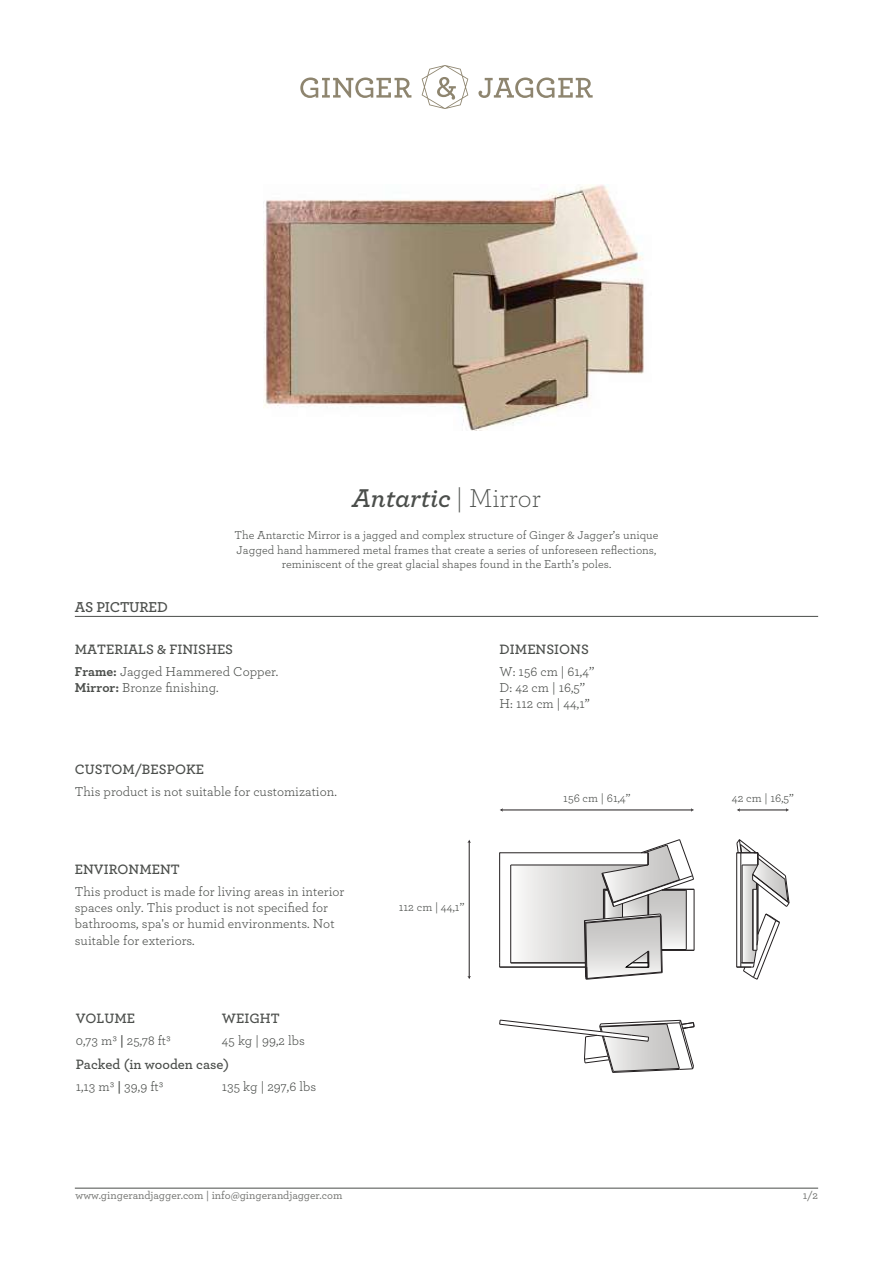
<style>
.page{position:relative;width:893px;height:1263px;background:#fff}
.page>*{position:absolute;margin:0;border:0;box-sizing:border-box;transform-origin:0 0}
.t1{font:italic 600 27px "Archer";letter-spacing:-.005em;color:#4b4e4b}
.t2{font:600 15px "Archer";letter-spacing:-.015em;color:#4b4e4b}
.t3{font:600 14.25px "Archer";color:#4b4e4b}
.t4{font:13.5px/16.2px "Archer";color:#4b4e4b}
.t5{font:12px/14.4px "Archer";color:#4b4e4b;text-align:center}
.t6{font:500 11.25px "Archer";color:#737471}
.s1{font-weight:300;font-style:normal}
.s2{font-weight:700}
.s3{font-weight:600}
</style>
<div class="page">
<svg style="left:478px;top:78px;width:115px;height:20px"></svg>
<svg style="left:300px;top:77px;width:111px;height:21px"></svg>
<svg style="left:422px;top:65px;width:46px;height:44px"></svg>
<hr style="left:75px;top:616px;width:743px;height:1px;background:#4b4e4b">
<hr style="left:75px;top:1188px;width:743px;height:1px;background:#4b4e4b">
<img style="left:264px;top:184px;width:380px;height:246px">
<hr style="left:469px;top:842px;width:1px;height:135px;background:#231f20">
<hr style="left:739px;top:810px;width:48px;height:1px;background:#231f20">
<hr style="left:502px;top:810px;width:190px;height:1px;background:#231f20">
<hr style="left:694px;top:889px;width:1px;height:61px;background:#231f20">
<hr style="left:510px;top:865px;width:1px;height:98px;background:#231f20">
<hr style="left:499px;top:865px;width:1px;height:98px;background:#231f20">
<hr style="left:500px;top:967px;width:85px;height:1px;background:#231f20">
<svg style="left:499px;top:852px;width:2px;height:13px"></svg>
<hr style="left:500px;top:852px;width:148px;height:1px;background:#231f20">
<svg style="left:511px;top:839px;width:183px;height:141px"></svg>
<svg style="left:499px;top:1020px;width:195px;height:53px"></svg>
<svg style="left:736px;top:839px;width:54px;height:141px"></svg>
<h1 class="t1" style="left:352px;top:477px;width:190px">Antartic <span class="s1">| Mirror</span></h1>
<p class="t5" style="left:234px;top:527px;width:425px">The Antarctic Mirror is a jagged and complex structure of Ginger &amp; Jagger’s unique<br>Jagged hand hammered metal frames that create a series of unforeseen reflections, reminiscent of the great glacial shapes found in the Earth’s poles.</p>
<p class="t2" style="left:75px;top:596px;width:95px">AS PICTURED</p>
<p class="t3" style="left:75px;top:639px;width:160px">MATERIALS &amp; FINISHES</p>
<p class="t4" style="left:75px;top:662px;width:205px"><span class="s2">Frame:</span> Jagged Hammered Copper.<br><span class="s2">Mirror:</span> Bronze finishing.</p>
<p class="t3" style="left:75px;top:759px;width:131px">CUSTOM/BESPOKE</p>
<p class="t4" style="left:75px;top:783px;width:263px">This product is not suitable for customization.</p>
<p class="t3" style="left:75px;top:859px;width:106px">ENVIRONMENT</p>
<p class="t4" style="left:75px;top:883px;width:271px">This product is made for living areas in interior spaces only. This product is not specified for bathrooms, spa's or humid environments. Not suitable for exteriors.</p>
<p class="t3" style="left:76px;top:1008px;width:61px">VOLUME</p>
<p class="t4" style="left:76px;top:1031px;width:97px">0,73 m3 <span class="s3">|</span> 25,78 ft3</p>
<p class="t3" style="left:76px;top:1054px;width:155px">Packed (in wooden case)</p>
<p class="t4" style="left:76px;top:1078px;width:89px">1,13 m3 <span class="s3">|</span> 39,9 ft3</p>
<p class="t3" style="left:222px;top:1008px;width:59px">WEIGHT</p>
<p class="t4" style="left:222px;top:1031px;width:85px">45 kg | 99,2 lbs</p>
<p class="t4" style="left:222px;top:1078px;width:96px">135 kg | 297,6 lbs</p>
<p class="t3" style="left:500px;top:639px;width:91px">DIMENSIONS</p>
<p class="t4" style="left:500px;top:662px;width:96px">W: 156 cm | 61,4’’<br>D: 42 cm | 16,5’’<br>H: 112 cm | 44,1’’</p>
<p class="t5" style="left:563px;top:791px;width:69px">156 cm | 61,4’’</p>
<p class="t5" style="left:732px;top:791px;width:63px">42 cm | 16,5’’</p>
<p class="t5" style="left:399px;top:899px;width:67px">112 cm | 44,1’’</p>
<p class="t6" style="left:76px;top:1187px;width:268px">www.gingerandjagger.com | info@gingerandjagger.com</p>
<p class="t6" style="left:803px;top:1187px;width:17px">1/2</p>
</div>
